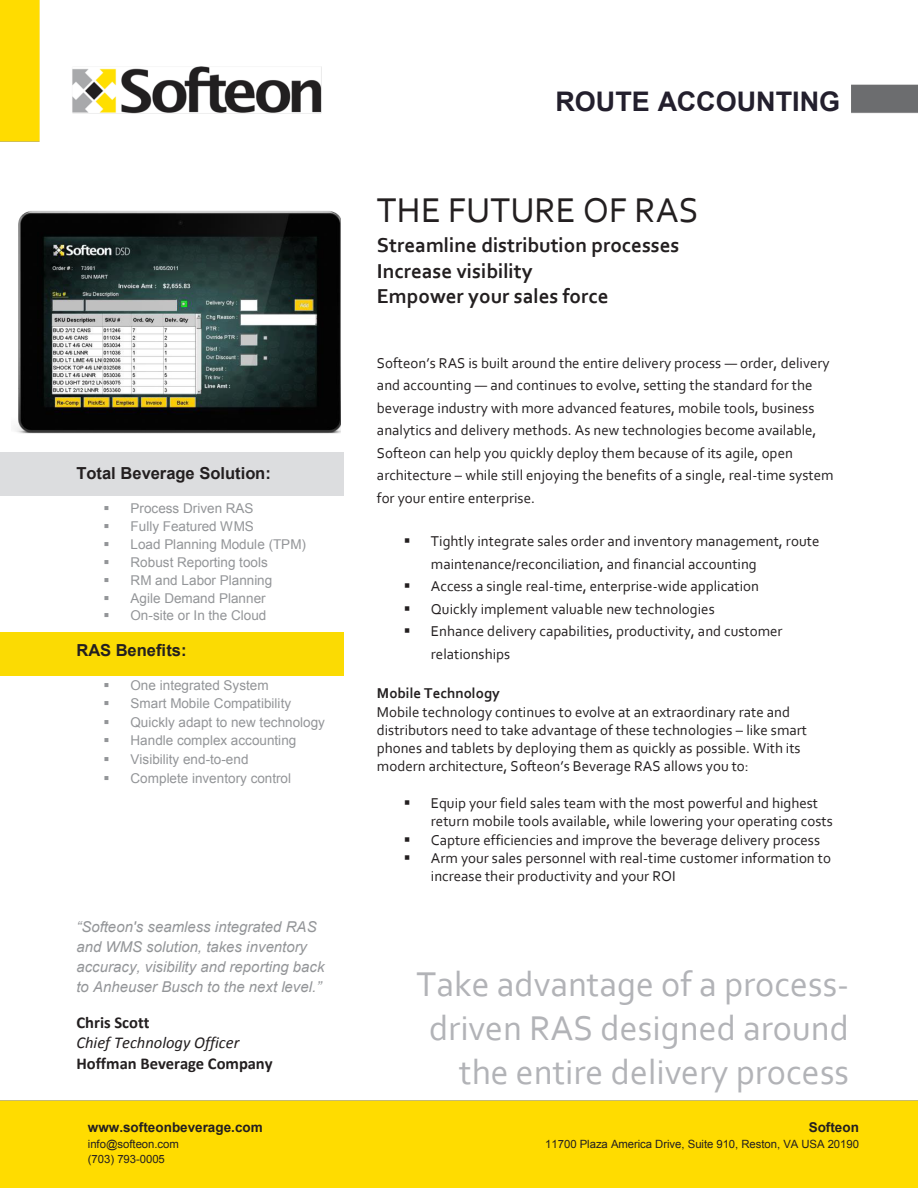
<style>
.page{position:relative;width:918px;height:1188px;background:#fff}
.page>*{position:absolute;margin:0;border:0;box-sizing:border-box;transform-origin:0 0}
.t1{font:36px/44px "Corbel";color:#b2b3b7;text-align:right}
.t2{font:36px "Corbel";color:#231f20}
.t3{font:700 27px "Arial";color:#231f2d}
.t4{font:700 21px/25.5px "Corbel";color:#231f20}
.t5{font:700 16.5px/20.2px "Calibri";color:#231f20}
.t6{font:700 16.5px "Arial";color:#231f20}
.t7{font:15px/22.5px "Corbel";color:#231f20}
.t8{font:italic 15px/19.8px "Arial";color:#939598}
.t9{font:13.5px "Arial";letter-spacing:.005em;color:#939598}
.t10{font:700 13.5px "Arial";color:#231f20}
.t11{font:11.4px/14.7px "Arial";color:#231f20}
.s1{font-style:inherit}
.s2{font-weight:400;font-style:italic}
.s3{font-weight:700}
</style>
<div class="page">
<img style="left:0;top:0;width:918px;height:1188px">
<div style="left:0;top:632px;width:343px;height:44px;background:#fbdb03"></div>
<div style="left:0;top:452px;width:343px;height:44px;background:#dcdddf"></div>
<div style="left:375px;top:349px;width:469px;height:23px;background:#fff"></div>
<div style="left:375px;top:372px;width:469px;height:22px;background:#fff"></div>
<div style="left:375px;top:394px;width:469px;height:23px;background:#fff"></div>
<div style="left:375px;top:417px;width:469px;height:22px;background:#fff"></div>
<div style="left:375px;top:439px;width:469px;height:23px;background:#fff"></div>
<div style="left:375px;top:462px;width:469px;height:22px;background:#fff"></div>
<div style="left:375px;top:484px;width:469px;height:23px;background:#fff"></div>
<div style="left:402px;top:528px;width:442px;height:22px;background:#fff"></div>
<div style="left:402px;top:550px;width:442px;height:23px;background:#fff"></div>
<div style="left:402px;top:573px;width:442px;height:22px;background:#fff"></div>
<div style="left:402px;top:595px;width:442px;height:23px;background:#fff"></div>
<div style="left:402px;top:618px;width:442px;height:22px;background:#fff"></div>
<div style="left:402px;top:640px;width:442px;height:23px;background:#fff"></div>
<div style="left:372px;top:956px;width:488px;height:143px;background:#fff"></div>
<div style="left:0;top:200px;width:352px;height:239px;background:#fff"></div>
<img style="left:15px;top:211px;width:326px;height:222px">
<p class="t6" style="left:76px;top:462px;width:196px">Total Beverage Solution:</p>
<p class="t9" style="left:104px;top:500px;width:152px">▪ Process Driven RAS</p>
<p class="t9" style="left:104px;top:517px;width:152px">▪ Fully Featured WMS</p>
<p class="t9" style="left:104px;top:535px;width:204px">▪ Load Planning Module (TPM)</p>
<p class="t9" style="left:104px;top:553px;width:166px">▪ Robust Reporting tools</p>
<p class="t9" style="left:104px;top:571px;width:170px">▪ RM and Labor Planning</p>
<p class="t9" style="left:104px;top:589px;width:164px">▪ Agile Demand Planner</p>
<p class="t9" style="left:104px;top:607px;width:164px">▪ On-site or In the Cloud</p>
<p class="t6" style="left:76px;top:639px;width:112px">RAS Benefits:</p>
<p class="t9" style="left:104px;top:676px;width:167px">▪ One integrated System</p>
<p class="t9" style="left:104px;top:695px;width:189px">▪ Smart Mobile Compatibility</p>
<p class="t9" style="left:104px;top:713px;width:223px">▪ Quickly adapt to new technology</p>
<p class="t9" style="left:104px;top:732px;width:194px">▪ Handle complex accounting</p>
<p class="t9" style="left:104px;top:750px;width:147px">▪ Visibility end-to-end</p>
<p class="t9" style="left:104px;top:769px;width:189px">▪ Complete inventory control</p>
<p class="t8" style="left:76px;top:917px;width:250px"><span class="s1">“Softeon's seamless integrated RAS </span>and WMS solution, takes inventory accuracy, visibility and reporting back <span class="s1">to Anheuser Busch to the next level.”</span></p>
<p class="t5" style="left:76px;top:1013px;width:198px">Chris Scott<br><span class="s2">Chief Technology Officer<br></span>Hoffman Beverage Company</p>
<p class="t10" style="left:88px;top:1118px;width:176px">www.softeonbeverage.com</p>
<p class="t11" style="left:88px;top:1137px;width:92px">info@softeon.com (703) 793-0005</p>
<p class="t3" style="left:555px;top:83px;width:286px">ROUTE ACCOUNTING</p>
<p class="t2" style="left:377px;top:188px;width:323px">THE FUTURE OF RAS</p>
<p class="t4" style="left:377px;top:232px;width:304px">Streamline distribution processes<br>Increase visibility<br>Empower your sales force</p>
<p class="t7" style="left:377px;top:351px;width:458px">Softeon’s RAS is built around the entire delivery process — order, delivery and accounting — and continues to evolve, setting the standard for the beverage industry with more advanced features, mobile tools, business analytics and delivery methods. As new technologies become available, Softeon can help you quickly deploy them because of its agile, open architecture – while still enjoying the benefits of a single, real-time system for your entire enterprise.</p>
<p class="t7" style="left:431px;top:530px;width:390px;text-indent:-27px">▪ Tightly integrate sales order and inventory management, route maintenance/reconciliation, and financial accounting</p>
<p class="t7" style="left:404px;top:575px;width:357px">▪ Access a single real-time, enterprise-wide application</p>
<p class="t7" style="left:404px;top:597px;width:312px">▪ Quickly implement valuable new technologies</p>
<p class="t7" style="left:431px;top:620px;width:353px;text-indent:-27px">▪ Enhance delivery capabilities, productivity, and customer relationships</p>
<p class="t7" style="left:377px;top:684px;width:431px;line-height:18.3px"><span class="s3">Mobile Technology<br></span>Mobile technology continues to evolve at an extraordinary rate and distributors need to take advantage of these technologies – like smart phones and tablets by deploying them as quickly as possible. With its modern architecture, Softeon’s Beverage RAS allows you to:</p>
<p class="t7" style="left:431px;top:793px;width:403px;line-height:18.3px;text-indent:-27px">▪ Equip your field sales team with the most powerful and highest return mobile tools available, while lowering your operating costs</p>
<p class="t7" style="left:404px;top:828px;width:418px">▪ Capture efficiencies and improve the beverage delivery process</p>
<p class="t7" style="left:431px;top:848px;width:402px;line-height:18.3px;text-indent:-27px">▪ Arm your sales personnel with real-time customer information to increase their productivity and your ROI</p>
<p class="t1" style="left:417px;top:961px;width:434px">Take advantage of a process&shy;driven RAS designed around the entire delivery process</p>
<p class="t10" style="left:809px;top:1119px;width:52px">Softeon</p>
<p class="t11" style="left:545px;top:1137px;width:315px">11700 Plaza America Drive, Suite 910, Reston, VA USA 20190</p>
</div>
